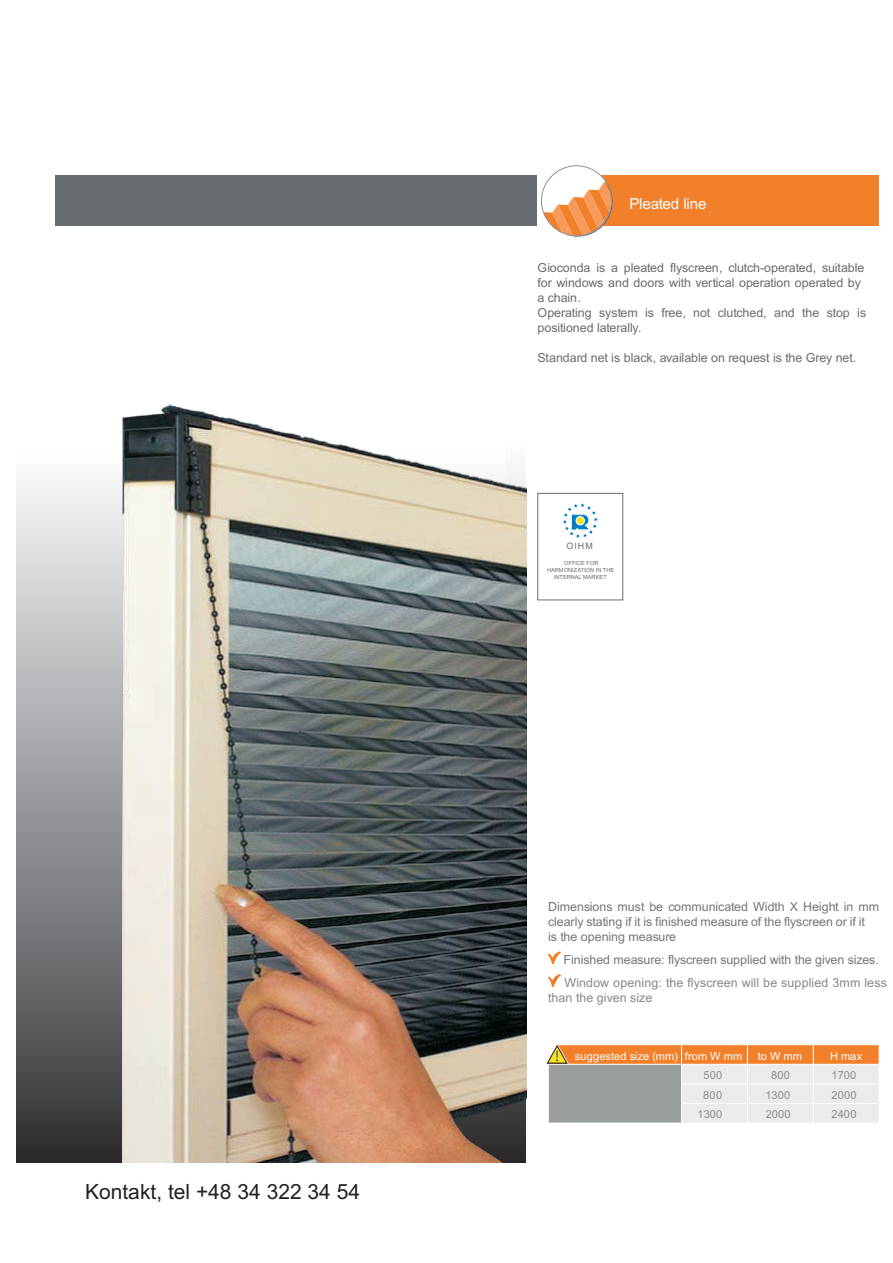
<style>
.page{position:relative;width:893px;height:1263px;background:#fff}
.page>*{position:absolute;margin:0;border:0;box-sizing:border-box;transform-origin:0 0}
.t1{font:21px "Arial";color:#231f20}
.t2{font:15.15px "Arial";letter-spacing:-.015em;color:#fff}
.t3{font:12.45px/15px "Arial";color:#666c6f}
.t4{font:12.45px/15px "Arial";color:#72767a}
.t5{font:12.45px/15px "Arial";letter-spacing:.01em;color:#84888a}
.t6{font:11.1px "Arial";color:#fff}
.t7{font:11.1px "Arial";letter-spacing:.015em;color:#898d91}
.t8{font:8.85px "Arial";color:#666c6f}
.t9{font:5.55px/6.8px "Arial";color:#666c6f;text-align:center}
</style>
<div class="page">
<svg style="left:16px;top:404px;width:156px;height:758px;background:#9d9da0"></svg>
<img style="left:122px;top:405px;width:404px;height:758px">
<div style="left:55px;top:175px;width:483px;height:51px;background:#666c6f"></div>
<div style="left:553px;top:175px;width:326px;height:51px;background:#f2802a"></div>
<svg style="left:548px;top:952px;width:13px;height:12px"></svg>
<svg style="left:548px;top:975px;width:13px;height:12px"></svg>
<div style="left:541px;top:166px;width:70px;height:70px;background:#fff;border-radius:50%"></div>
<svg style="left:543px;top:182px;width:68px;height:54px"></svg>
<div style="left:541px;top:165px;width:71px;height:71px;border:1px solid #929598;border-radius:50%"></div>
<svg style="left:546px;top:1044px;width:334px;height:79px;background:#d5bda9"></svg>
<svg style="left:563px;top:503px;width:35px;height:35px"></svg>
<div style="left:576px;top:516px;width:8px;height:9px;background:#f7e124;border-radius:50%"></div>
<div style="left:576px;top:516px;width:9px;height:9px;border:1px solid #fff;border-radius:50%"></div>
<div style="left:538px;top:493px;width:85px;height:107px;border:1px solid #666c6f"></div>
<h1 class="t1" style="left:85px;top:1183px;width:276px">Kontakt, tel +48 34 322 34 54</h1>
<p class="t2" style="left:629px;top:198px;width:79px">Pleated line</p>
<p class="t3" style="left:538px;top:262px;width:330px">Gioconda is a pleated flyscreen, clutch-operated, suitable for windows and doors with vertical operation operated by a chain.<br>Operating system is free, not clutched, and the stop is positioned laterally.</p>
<p class="t3" style="left:538px;top:351px;width:320px">Standard net is black, available on request is the Grey net.</p>
<p class="t8" style="left:566px;top:542px;width:28px">OIHM</p>
<p class="t9" style="left:547px;top:560px;width:69px">OFFICE FOR<br>HARMONIZATION IN THE<br>INTERNAL MARKET</p>
<p class="t4" style="left:548px;top:901px;width:333px">Dimensions must be communicated Width X Height in mm clearly stating if it is finished measure of the flyscreen or if it<br>is the opening measure</p>
<p class="t4" style="left:564px;top:953px;width:317px">Finished measure: flyscreen supplied with the given sizes.</p>
<p class="t5" style="left:548px;top:976px;width:340px;text-indent:16px">Window opening: the flyscreen will be supplied 3mm less than the given size</p>
<p class="t6" style="left:575px;top:1051px;width:169px">suggested size (mm) from W mm</p>
<p class="t6" style="left:758px;top:1051px;width:46px">to W mm</p>
<p class="t6" style="left:830px;top:1051px;width:34px">H max</p>
<p class="t7" style="left:703px;top:1071px;width:20px">500</p>
<p class="t7" style="left:771px;top:1071px;width:20px">800</p>
<p class="t7" style="left:831px;top:1071px;width:26px">1700</p>
<p class="t7" style="left:703px;top:1091px;width:20px">800</p>
<p class="t7" style="left:765px;top:1091px;width:26px">1300</p>
<p class="t7" style="left:831px;top:1091px;width:27px">2000</p>
<p class="t7" style="left:697px;top:1110px;width:26px">1300</p>
<p class="t7" style="left:766px;top:1110px;width:27px">2000</p>
<p class="t7" style="left:831px;top:1110px;width:26px">2400</p>
</div>
